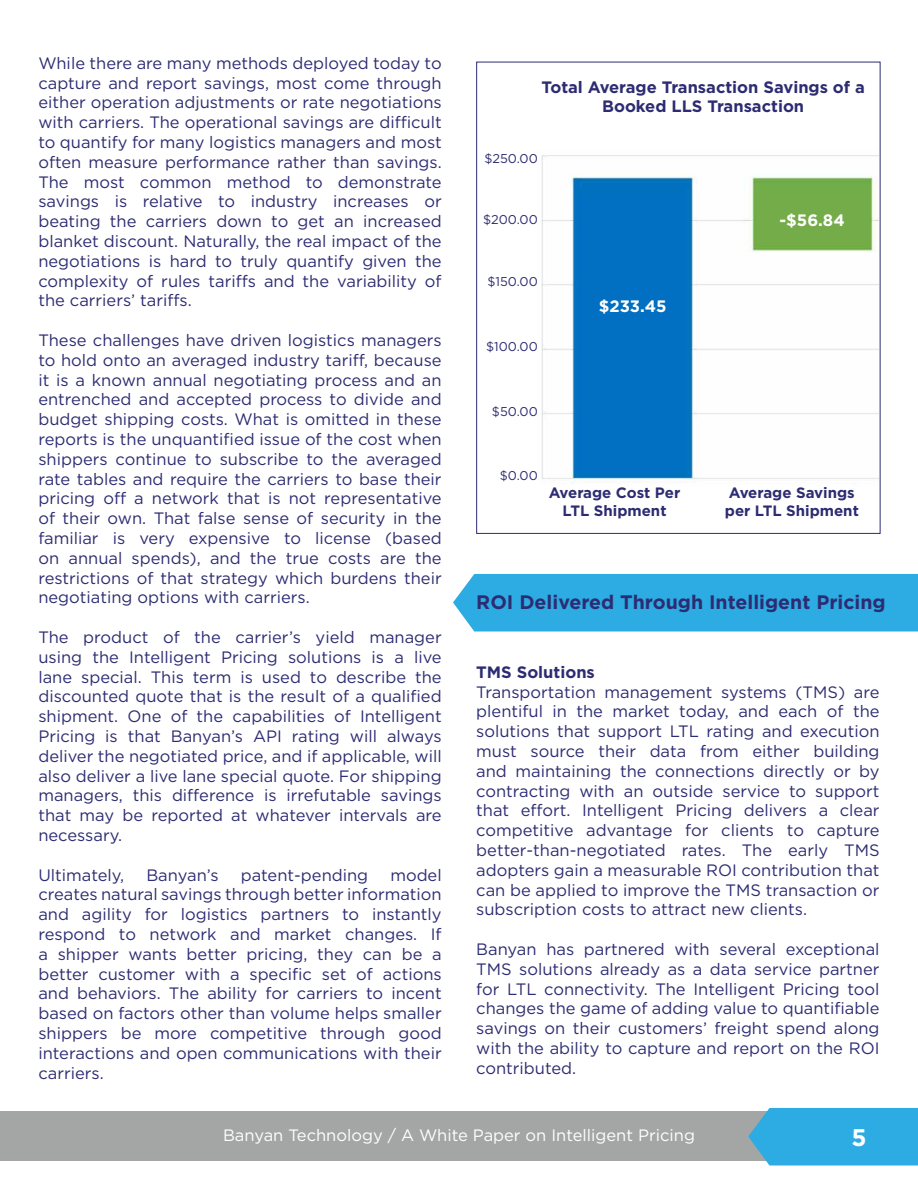
<style>
.page{position:relative;width:918px;height:1188px;background:#fff}
.page>*{position:absolute;margin:0;border:0;box-sizing:border-box;transform-origin:0 0}
.t1{font:700 24px "Gotham";color:#fff}
.t2{font:700 19.5px "Gotham";color:#2d2c72}
.t3{font:16.5px/19.8px "Gotham";color:#2d2c72;text-align:justify}
.t4{font:700 16.5px/19.8px "Gotham";color:#2d2c72;text-align:center}
.t5{font:16.5px "Gotham";color:#fff}
.t6{font:700 16.5px "Gotham";color:#fff}
.t7{font:700 15px/18px "Gotham";color:#2d2c72;text-align:center}
.t8{font:12.75px "Gotham";color:#2d2c72}
</style>
<div class="page">
<div style="left:0;top:1111px;width:918px;height:50px;background:#a4a5a5"></div>
<svg style="left:748px;top:1108px;width:170px;height:58px;background:#37addf"></svg>
<div style="left:453px;top:574px;width:465px;height:58px;background:#2cace2"></div>
<img style="left:541px;top:155px;width:338px;height:328px">
<p class="t3" style="left:38px;top:53px;width:405px">While there are many methods deployed today to capture and report savings, most come through either operation adjustments or rate negotiations with carriers. The operational savings are difficult to quantify for many logistics managers and most often measure performance rather than savings.<br>The most common method to demonstrate savings is relative to industry increases or beating the carriers down to get an increased blanket discount. Naturally, the real impact of the negotiations is hard to truly quantify given the complexity of rules tariffs and the variability of the carriers’ tariffs.</p>
<p class="t3" style="left:38px;top:330px;width:405px">These challenges have driven logistics managers to hold onto an averaged industry tariff, because it is a known annual negotiating process and an entrenched and accepted process to divide and budget shipping costs. What is omitted in these reports is the unquantified issue of the cost when shippers continue to subscribe to the averaged rate tables and require the carriers to base their pricing off a network that is not representative of their own. That false sense of security in the familiar is very expensive to license (based on annual spends), and the true costs are the restrictions of that strategy which burdens their negotiating options with carriers.</p>
<p class="t3" style="left:38px;top:627px;width:405px">The product of the carrier’s yield manager using the Intelligent Pricing solutions is a live lane special. This term is used to describe the discounted quote that is the result of a qualified shipment. One of the capabilities of Intelligent Pricing is that Banyan’s API rating will always deliver the negotiated price, and if applicable, will also deliver a live lane special quote. For shipping managers, this difference is irrefutable savings that may be reported at whatever intervals are necessary.</p>
<p class="t3" style="left:38px;top:865px;width:87px">Ultimately,</p>
<p class="t3" style="left:146px;top:865px;width:74px">Banyan’s</p>
<p class="t3" style="left:241px;top:865px;width:129px">patent-pending</p>
<p class="t3" style="left:38px;top:865px;width:405px;text-indent:352px">model creates natural savings through better information and agility for logistics partners to instantly respond to network and market changes. If a shipper wants better pricing, they can be a better customer with a specific set of actions and behaviors. The ability for carriers to incent based on factors other than volume helps smaller shippers be more competitive through good interactions and open communications with their carriers.</p>
<p class="t4" style="left:541px;top:77px;width:325px">Total Average Transaction Savings of a<br>Booked LLS Transaction</p>
<p class="t8" style="left:484px;top:150px;width:55px">$250.00</p>
<p class="t8" style="left:483px;top:212px;width:56px">$200.00</p>
<p class="t8" style="left:487px;top:273px;width:52px">$150.00</p>
<p class="t8" style="left:486px;top:338px;width:53px">$100.00</p>
<p class="t6" style="left:599px;top:296px;width:69px">$233.45</p>
<p class="t6" style="left:780px;top:209px;width:67px">-$56.84</p>
<p class="t8" style="left:492px;top:403px;width:47px">$50.00</p>
<p class="t8" style="left:500px;top:468px;width:40px">$0.00</p>
<p class="t7" style="left:549px;top:483px;width:133px">Average Cost Per<br>LTL Shipment</p>
<p class="t7" style="left:725px;top:483px;width:135px;text-align:left">Average Savings per LTL Shipment</p>
<p class="t2" style="left:476px;top:589px;width:411px">ROI Delivered Through Intelligent Pricing</p>
<p class="t4" style="left:476px;top:662px;width:120px">TMS Solutions</p>
<p class="t3" style="left:476px;top:682px;width:405px">Transportation management systems (TMS) are plentiful in the market today, and each of the solutions that support LTL rating and execution must source their data from either building and maintaining the connections directly or by contracting with an outside service to support that effort. Intelligent Pricing delivers a clear competitive advantage for clients to capture better-than-negotiated rates. The early TMS adopters gain a measurable ROI contribution that can be applied to improve the TMS transaction or subscription costs to attract new clients.</p>
<p class="t3" style="left:476px;top:939px;width:405px">Banyan has partnered with several exceptional TMS solutions already as a data service partner for LTL connectivity. The Intelligent Pricing tool changes the game of adding value to quantifiable savings on their customers’ freight spend along with the ability to capture and report on the ROI contributed.</p>
<p class="t5" style="left:223px;top:1124px;width:473px">Banyan Technology / A White Paper on Intelligent Pricing</p>
<h1 class="t1" style="left:852px;top:1122px;width:17px">5</h1>
</div>
